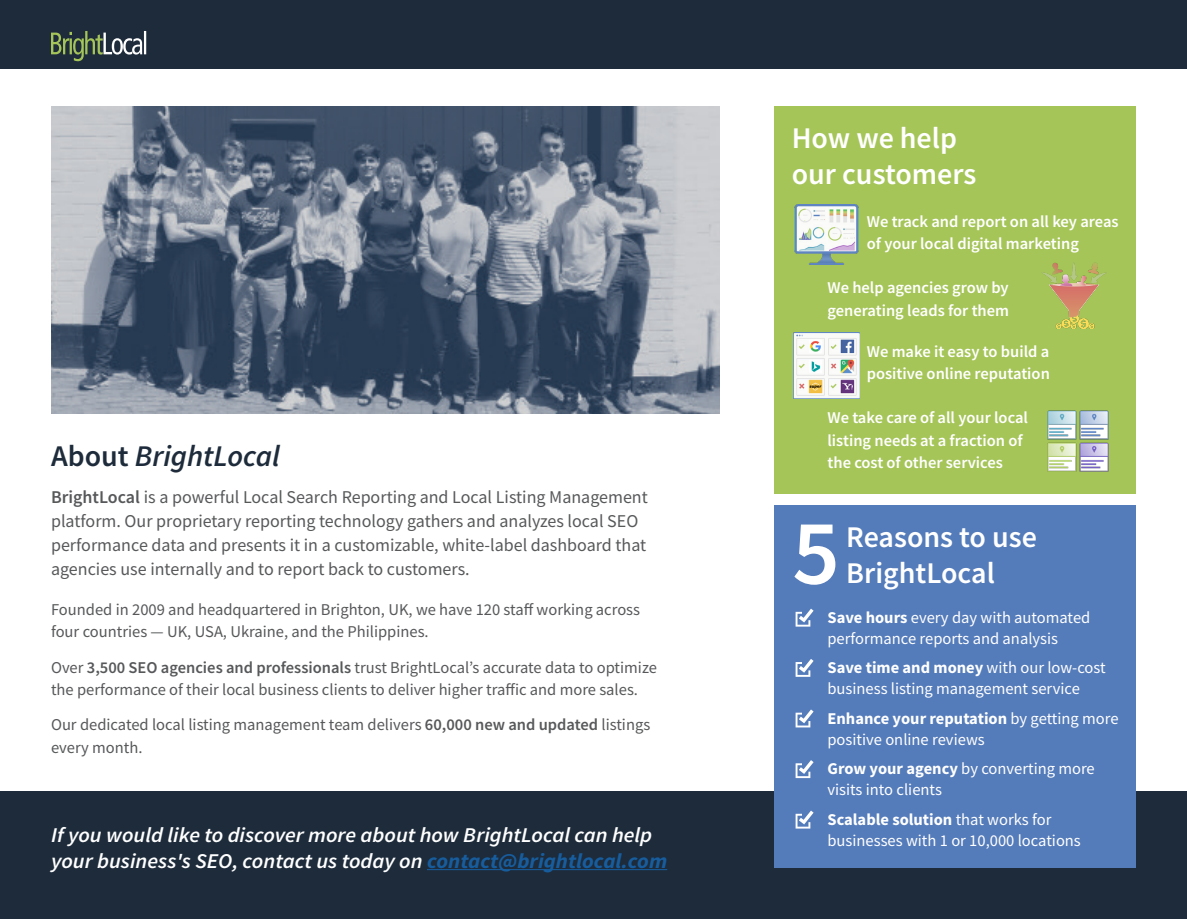
<style>
.page{position:relative;width:1187px;height:919px;background:#fff}
.page>*{position:absolute;margin:0;border:0;box-sizing:border-box;transform-origin:0 0}
.t1{font:600 92.85px "Source Sans Pro";color:#fff}
.t2{font:600 30px/36px "Source Sans Pro";color:#fff}
.t3{font:italic 600 30px "Source Sans Pro";color:#1d2b3b}
.t4{font:italic 600 21px/25.5px "Source Sans Pro";color:#fff;scale:1.05 1}
.t5{font:18px/24px "Source Sans Pro";color:#57585a}
.t6{font:16.5px/22.5px "Source Sans Pro";color:#57585a}
.t7{font:16.5px/21px "Source Sans Pro";color:#fff}
.t8{font:600 16.5px/22.5px "Source Sans Pro";color:#fff}
.s1{font-style:normal}
.s2{font-weight:600}
.s3{font-weight:700;color:#175d9e}
.s4{font-weight:700}
</style>
<div class="page">
<div style="left:0;top:791px;width:1186px;height:127px;background:#1d2b3b"></div>
<div style="left:774px;top:106px;width:361px;height:387px;background:#a5c559"></div>
<div style="left:774px;top:505px;width:361px;height:362px;background:#547bba"></div>
<div style="left:0;top:0;width:1186px;height:68px;background:#1d2b3b"></div>
<img style="left:794px;top:205px;width:65px;height:59px">
<img style="left:793px;top:333px;width:66px;height:65px">
<img style="left:1042px;top:263px;width:64px;height:65px">
<img style="left:1047px;top:410px;width:62px;height:62px">
<hr style="left:427px;top:869px;width:240px;height:1px;background:#175d9e">
<svg style="left:795px;top:608px;width:18px;height:18px"></svg>
<svg style="left:795px;top:659px;width:18px;height:17px"></svg>
<svg style="left:795px;top:709px;width:18px;height:18px"></svg>
<svg style="left:795px;top:760px;width:18px;height:18px"></svg>
<svg style="left:795px;top:810px;width:18px;height:18px"></svg>
<svg style="left:51px;top:31px;width:95px;height:30px"></svg>
<img style="left:51px;top:106px;width:668px;height:308px">
<p class="t3" style="left:51px;top:436px;width:230px"><span class="s1">About</span> BrightLocal</p>
<p class="t5" style="left:51px;top:484px;width:598px"><span class="s2">BrightLocal</span> is a powerful Local Search Reporting and Local Listing Management platform. Our proprietary reporting technology gathers and analyzes local SEO performance data and presents it in a customizable, white-label dashboard that agencies use internally and to report back to customers.</p>
<p class="t6" style="left:51px;top:598px;width:590px">Founded in 2009 and headquartered in Brighton, UK, we have 120 staff working across four countries — UK, USA, Ukraine, and the Philippines.</p>
<p class="t6" style="left:51px;top:655px;width:607px">Over <span class="s2">3,500 SEO agencies and professionals</span> trust BrightLocal’s accurate data to optimize the performance of their local business clients to deliver higher traffic and more sales.</p>
<p class="t6" style="left:51px;top:713px;width:600px">Our dedicated local listing management team delivers <span class="s2">60,000 new and updated</span> listings every month.</p>
<p class="t4" style="left:51px;top:821px;width:588px">If you would like to discover more about how BrightLocal can help your business's SEO, contact us today on <span class="s3">contact@brightlocal.com</span></p>
<p class="t2" style="left:791px;top:119px;width:186px">How we help our customers</p>
<p class="t8" style="left:866px;top:210px;width:253px">We track and report on all key areas of your local digital marketing</p>
<p class="t8" style="left:827px;top:276px;width:183px">We help agencies grow by generating leads for them</p>
<p class="t8" style="left:866px;top:340px;width:185px">We make it easy to build a positive online reputation</p>
<p class="t8" style="left:827px;top:406px;width:202px">We take care of all your local listing needs at a fraction of the cost of other services</p>
<p class="t1" style="left:792px;top:491px;width:49px">5</p>
<p class="t7" style="left:827px;top:606px;width:264px"><span class="s4">Save hours</span> every day with automated performance reports and analysis</p>
<p class="t7" style="left:827px;top:657px;width:280px"><span class="s4">Save time and money</span> with our low-cost business listing management service</p>
<p class="t7" style="left:827px;top:707px;width:292px"><span class="s4">Enhance your reputation</span> by getting more positive online reviews</p>
<p class="t7" style="left:827px;top:758px;width:269px"><span class="s4">Grow your agency</span> by converting more visits into clients</p>
<p class="t7" style="left:827px;top:808px;width:255px"><span class="s4">Scalable solution</span> that works for businesses with 1 or 10,000 locations</p>
<p class="t2" style="left:846px;top:518px;width:192px">Reasons to use<br>BrightLocal</p>
</div>
